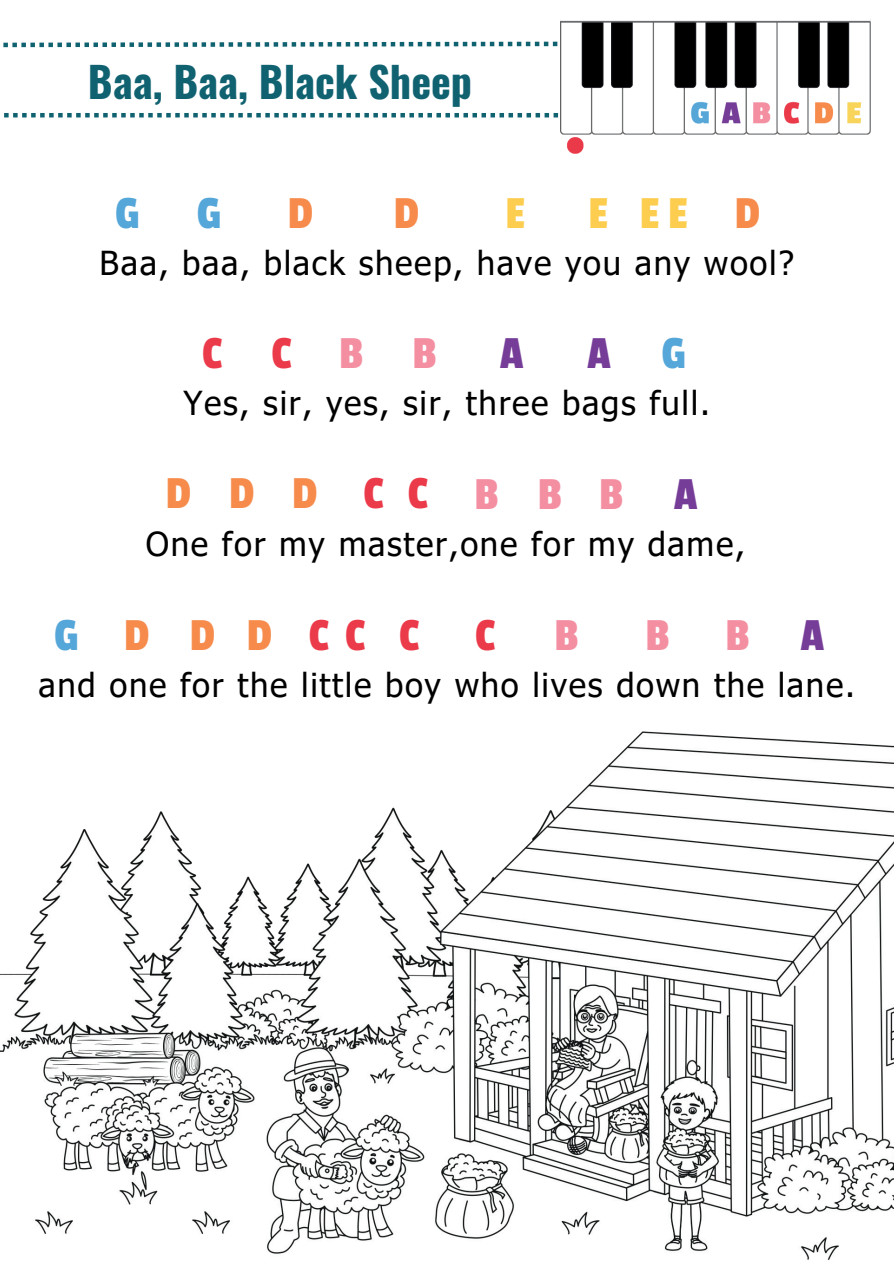
<style>
.page{position:relative;width:894px;height:1264px;background:#fff}
.page>*{position:absolute;margin:0;border:0;box-sizing:border-box;transform-origin:0 0}
.t1{font:48px "Passion One";letter-spacing:.8em;color:#eb3a49}
.t2{font:48px "Passion One";letter-spacing:.79em;color:#f68b4c}
.t3{font:48px "Passion One";color:#fccd4e}
.t4{font:48px "Passion One";color:#763d98}
.t5{font:48px "Passion One";color:#f48fa2}
.t6{font:48px "Passion One";color:#55a7d9}
.t7{font:700 42px "Oswald";color:#106271}
.t8{font:33px "Tahoma";letter-spacing:.05em;color:#000}
.s1{color:#f68b4c}
.s2{color:#f48fa2}
.s3{color:#55a7d9}
.s4{color:#eb3a49}
.s5{color:#763d98}
</style>
<div class="page">
<svg style="left:4px;top:113px;width:555px;height:4px"></svg>
<svg style="left:3px;top:42px;width:555px;height:5px"></svg>
<img style="left:560px;top:20px;width:310px;height:133px">
<img style="left:0;top:731px;width:893px;height:529px">
<p class="t7" style="left:88px;top:60px;width:385px">Baa, Baa, Black Sheep</p>
<h1 class="t6" style="left:115px;top:188px;width:108px">G G</h1>
<h1 class="t2" style="left:288px;top:188px;width:27px">D</h1>
<h1 class="t2" style="left:394px;top:188px;width:27px">D</h1>
<h1 class="t3" style="left:505px;top:188px;width:21px">E</h1>
<h1 class="t3" style="left:588px;top:188px;width:173px">EEE <span class="s1">D</span></h1>
<p class="t8" style="left:100px;top:240px;width:695px">Baa, baa, black sheep, have you any wool?</p>
<h1 class="t1" style="left:202px;top:328px;width:235px">CC<span class="s2">BB</span></h1>
<h1 class="t4" style="left:499px;top:328px;width:25px">A</h1>
<h1 class="t4" style="left:587px;top:328px;width:100px">A <span class="s3">G</span></h1>
<p class="t8" style="left:183px;top:381px;width:528px">Yes, sir, yes, sir, three bags full.</p>
<h1 class="t2" style="left:166px;top:468px;width:533px">DDD <span class="s4">CC</span> <span class="s2">BBB</span> <span class="s5">A</span></h1>
<p class="t8" style="left:146px;top:522px;width:600px">One for my master,one for my dame,</p>
<h1 class="t1" style="left:54px;top:609px;width:525px"><span class="s3">G</span> <span class="s1">DDD</span>CCC C <span class="s2">B</span></h1>
<h1 class="t5" style="left:645px;top:609px;width:180px">BB<span class="s5">A</span></h1>
<p class="t8" style="left:39px;top:662px;width:817px">and one for the little boy who lives down the lane.</p>
</div>
